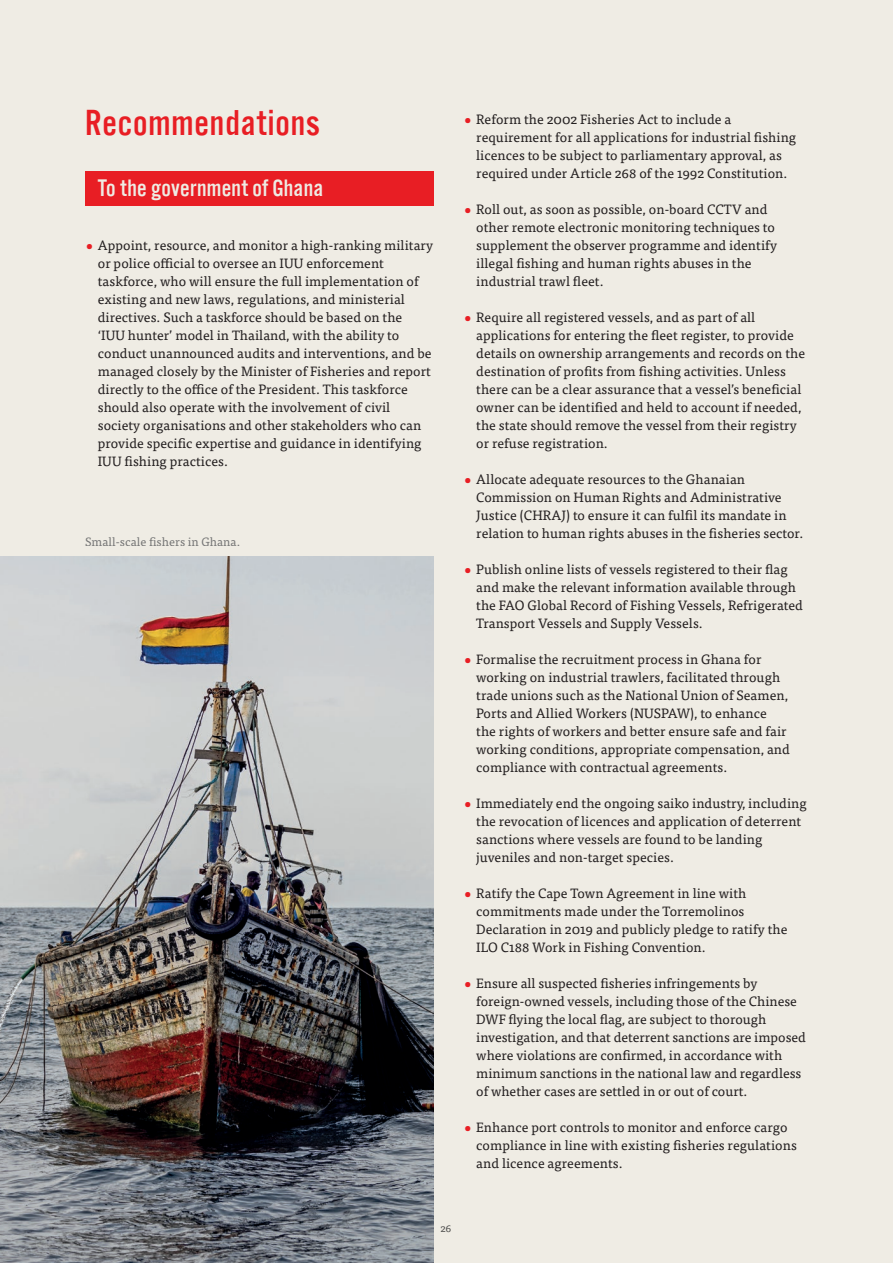
<style>
.page{position:relative;width:893px;height:1263px;background:#efece4}
.page>*{position:absolute;margin:0;border:0;box-sizing:border-box;transform-origin:0 0}
.title_BIG_red{font:37.5px "Alternate Got No 3 D";letter-spacing:.025em;color:#e81e24}
.t1{font:24.75px "Alternate Got No 3 D";letter-spacing:.01em;color:#efece4}
.t2{font:13.5px/18px "Tisa Pro";letter-spacing:.005em;color:#231f20}
.t3{font:12px "Tisa Pro";letter-spacing:.005em;color:#57585a}
.t4{font:10.5px "Tisa Pro";color:#57585a}
.s1{font-weight:700;font-size:14.25px;color:#e81e24}
</style>
<div class="page">
<div style="left:85px;top:171px;width:349px;height:35px;background:#e81e24"></div>
<img style="left:0;top:556px;width:434px;height:707px">
<p class="title_BIG_red" style="left:85px;top:103px;width:236px">Recommendations</p>
<p class="t1" style="left:98px;top:175px;width:227px">To the government of Ghana</p>
<p class="t2" style="left:98px;top:236px;width:337px;text-indent:-13px"><span class="s1">•</span> Appoint, resource, and monitor a high-ranking military or police official to oversee an IUU enforcement taskforce, who will ensure the full implementation of existing and new laws, regulations, and ministerial directives. Such a taskforce should be based on the<br>‘IUU hunter’ model in Thailand, with the ability to conduct unannounced audits and interventions, and be managed closely by the Minister of Fisheries and report directly to the office of the President. This taskforce should also operate with the involvement of civil society organisations and other stakeholders who can provide specific expertise and guidance in identifying IUU fishing practices.</p>
<p class="t3" style="left:85px;top:532px;width:157px">Small-scale fishers in Ghana.</p>
<p class="t2" style="left:476px;top:110px;width:321px;text-indent:-13px"><span class="s1">•</span> Reform the 2002 Fisheries Act to include a requirement for all applications for industrial fishing licences to be subject to parliamentary approval, as required under Article 268 of the 1992 Constitution.</p>
<p class="t2" style="left:476px;top:200px;width:302px;text-indent:-13px"><span class="s1">•</span> Roll out, as soon as possible, on-board CCTV and other remote electronic monitoring techniques to supplement the observer programme and identify illegal fishing and human rights abuses in the industrial trawl fleet.</p>
<p class="t2" style="left:476px;top:308px;width:330px;text-indent:-13px"><span class="s1">•</span> Require all registered vessels, and as part of all applications for entering the fleet register, to provide details on ownership arrangements and records on the destination of profits from fishing activities. Unless there can be a clear assurance that a vessel’s beneficial owner can be identified and held to account if needed, the state should remove the vessel from their registry or refuse registration.</p>
<p class="t2" style="left:476px;top:470px;width:329px;text-indent:-13px"><span class="s1">•</span> Allocate adequate resources to the Ghanaian Commission on Human Rights and Administrative Justice (CHRAJ) to ensure it can fulfil its mandate in relation to human rights abuses in the fisheries sector.</p>
<p class="t2" style="left:476px;top:560px;width:328px;text-indent:-13px"><span class="s1">•</span> Publish online lists of vessels registered to their flag and make the relevant information available through the FAO Global Record of Fishing Vessels, Refrigerated Transport Vessels and Supply Vessels.</p>
<p class="t2" style="left:476px;top:650px;width:315px;text-indent:-13px"><span class="s1">•</span> Formalise the recruitment process in Ghana for working on industrial trawlers, facilitated through trade unions such as the National Union of Seamen, Ports and Allied Workers (NUSPAW), to enhance<br>the rights of workers and better ensure safe and fair working conditions, appropriate compensation, and compliance with contractual agreements.</p>
<p class="t2" style="left:476px;top:794px;width:332px;text-indent:-13px"><span class="s1">•</span> Immediately end the ongoing saiko industry, including the revocation of licences and application of deterrent sanctions where vessels are found to be landing juveniles and non-target species.</p>
<p class="t2" style="left:476px;top:884px;width:313px;text-indent:-13px"><span class="s1">•</span> Ratify the Cape Town Agreement in line with commitments made under the Torremolinos Declaration in 2019 and publicly pledge to ratify the ILO C188 Work in Fishing Convention.</p>
<p class="t2" style="left:476px;top:974px;width:331px;text-indent:-13px"><span class="s1">•</span> Ensure all suspected fisheries infringements by foreign-owned vessels, including those of the Chinese DWF flying the local flag, are subject to thorough investigation, and that deterrent sanctions are imposed where violations are confirmed, in accordance with minimum sanctions in the national law and regardless of whether cases are settled in or out of court.</p>
<p class="t2" style="left:476px;top:1118px;width:322px;text-indent:-13px"><span class="s1">•</span> Enhance port controls to monitor and enforce cargo compliance in line with existing fisheries regulations and licence agreements.</p>
<p class="t4" style="left:440px;top:1220px;width:13px">26</p>
</div>
